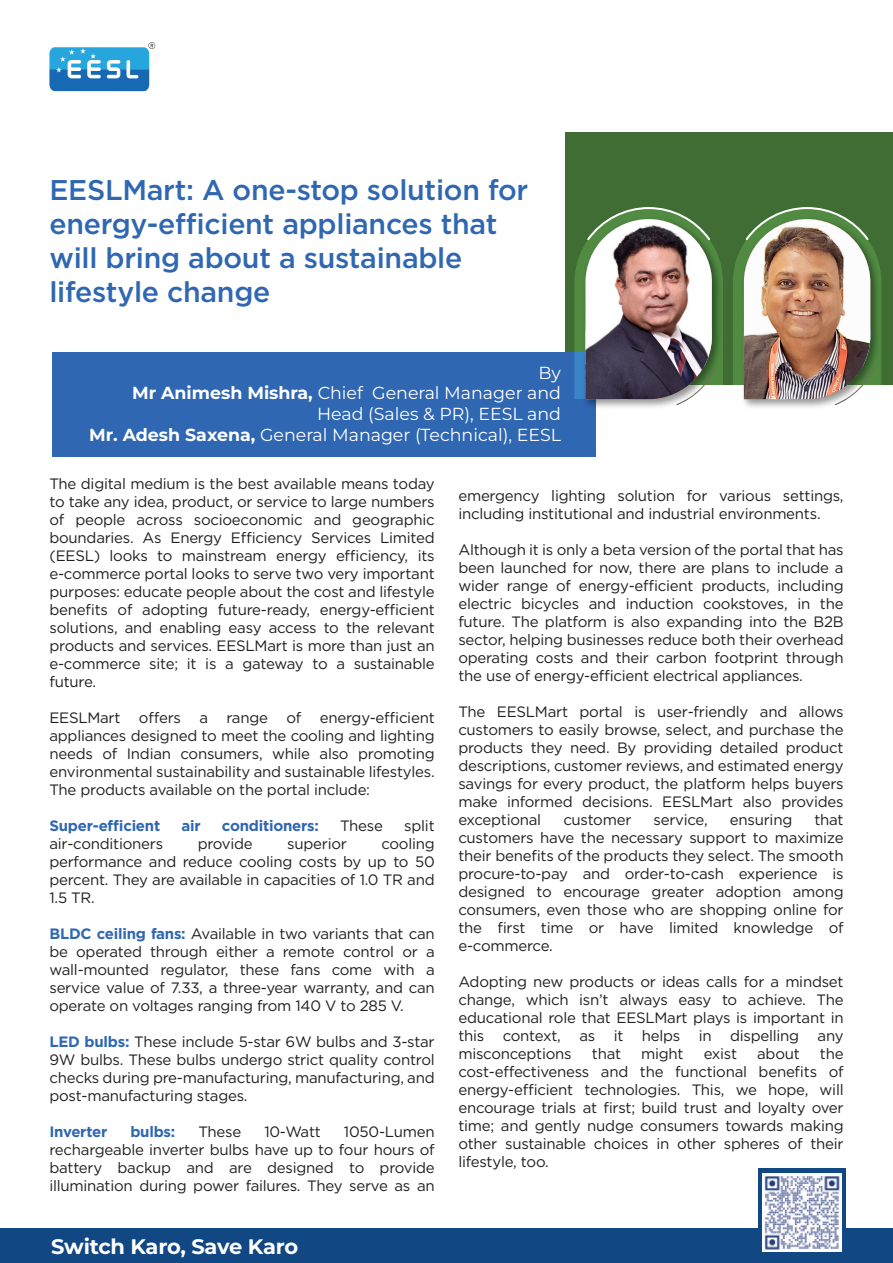
<style>
.page{position:relative;width:893px;height:1263px;background:#fff}
.page>*{position:absolute;margin:0;border:0;box-sizing:border-box;transform-origin:0 0}
.t1{font:500 28.5px/34.2px "Gotham";letter-spacing:-.01em;color:#2f67b2}
.t2{font:700 21px "Montserrat";letter-spacing:-.02em;color:#fff}
.t3{font:17.4px/20.9px "Montserrat";color:#fff;text-align:right}
.t4{font:15px/18px "Gotham";letter-spacing:-.015em;color:#211e1e;text-align:justify}
.t5{font:700 15px "Gotham";letter-spacing:-.015em;color:#2f67b2}
.s1{font-weight:700}
.s2{font-weight:700;color:#2f67b2}
</style>
<div class="page">
<div style="left:565px;top:132px;width:328px;height:252px;background:#406d34"></div>
<div style="left:53px;top:353px;width:543px;height:104px;background:#2f67b2"></div>
<svg style="left:49px;top:42px;width:106px;height:49px"></svg>
<img style="left:588px;top:384px;width:137px;height:24px">
<svg style="left:574px;top:207px;width:149px;height:198px"></svg>
<img style="left:585px;top:219px;width:127px;height:180px">
<img style="left:746px;top:282px;width:137px;height:126px">
<svg style="left:733px;top:207px;width:148px;height:198px"></svg>
<img style="left:744px;top:219px;width:126px;height:180px">
<div style="left:0;top:1228px;width:893px;height:35px;background:#114782"></div>
<div style="left:758px;top:1168px;width:88px;height:86px;background:#114782"></div>
<img style="left:763px;top:1173px;width:78px;height:79px">
<h1 class="t1" style="left:49px;top:172px;width:480px">EESLMart: A one-stop solution for energy-efficient appliances that will bring about a sustainable lifestyle change</h1>
<p class="t3" style="left:89px;top:361px;width:473px">By<br><span class="s1">Mr Animesh Mishra,</span> Chief General Manager and<br>Head (Sales &amp; PR), EESL and<br><span class="s1">Mr. Adesh Saxena,</span> General Manager (Technical), EESL</p>
<p class="t4" style="left:49px;top:474px;width:387px">The digital medium is the best available means today to take any idea, product, or service to large numbers of people across socioeconomic and geographic boundaries. As Energy Efficiency Services Limited (EESL) looks to mainstream energy efficiency, its e-commerce portal looks to serve two very important purposes: educate people about the cost and lifestyle benefits of adopting future-ready, energy-efficient solutions, and enabling easy access to the relevant products and services. EESLMart is more than just an e-commerce site; it is a gateway to a sustainable future.</p>
<p class="t4" style="left:49px;top:708px;width:387px">EESLMart offers a range of energy-efficient appliances designed to meet the cooling and lighting needs of Indian consumers, while also promoting environmental sustainability and sustainable lifestyles.<br>The products available on the portal include:</p>
<p class="t5" style="left:49px;top:815px;width:112px">Super-efficient</p>
<p class="t5" style="left:182px;top:815px;width:21px">air</p>
<p class="t5" style="left:222px;top:815px;width:98px">conditioners:</p>
<p class="t4" style="left:340px;top:816px;width:44px">These</p>
<p class="t4" style="left:404px;top:816px;width:32px">split</p>
<p class="t4" style="left:49px;top:834px;width:115px">air-conditioners</p>
<p class="t4" style="left:198px;top:834px;width:57px">provide</p>
<p class="t4" style="left:287px;top:834px;width:61px">superior</p>
<p class="t4" style="left:49px;top:834px;width:387px;text-indent:332px">cooling performance and reduce cooling costs by up to 50 percent. They are available in capacities of 1.0 TR and 1.5 TR.</p>
<p class="t4" style="left:49px;top:924px;width:387px"><span class="s2">BLDC ceiling fans:</span> Available in two variants that can be operated through either a remote control or a wall-mounted regulator, these fans come with a service value of 7.33, a three-year warranty, and can operate on voltages ranging from 140 V to 285 V.</p>
<p class="t4" style="left:49px;top:1032px;width:387px"><span class="s2">LED bulbs:</span> These include 5-star 6W bulbs and 3-star 9W bulbs. These bulbs undergo strict quality control checks during pre-manufacturing, manufacturing, and post-manufacturing stages.</p>
<p class="t5" style="left:49px;top:1121px;width:59px">Inverter</p>
<p class="t5" style="left:130px;top:1121px;width:46px">bulbs:</p>
<p class="t4" style="left:198px;top:1122px;width:44px">These</p>
<p class="t4" style="left:264px;top:1122px;width:58px">10-Watt</p>
<p class="t4" style="left:49px;top:1122px;width:387px;text-indent:294px">1050-Lumen rechargeable inverter bulbs have up to four hours of battery backup and are designed to provide illumination during power failures. They serve as an</p>
<h2 class="t2" style="left:51px;top:1231px;width:248px">Switch Karo, Save Karo</h2>
<p class="t4" style="left:458px;top:486px;width:387px">emergency lighting solution for various settings, including institutional and industrial environments.</p>
<p class="t4" style="left:458px;top:540px;width:387px">Although it is only a beta version of the portal that has been launched for now, there are plans to include a wider range of energy-efficient products, including electric bicycles and induction cookstoves, in the future. The platform is also expanding into the B2B sector, helping businesses reduce both their overhead operating costs and their carbon footprint through the use of energy-efficient electrical appliances.</p>
<p class="t4" style="left:458px;top:702px;width:387px">The EESLMart portal is user-friendly and allows customers to easily browse, select, and purchase the products they need. By providing detailed product descriptions, customer reviews, and estimated energy savings for every product, the platform helps buyers make informed decisions. EESLMart also provides exceptional</p>
<p class="t4" style="left:458px;top:810px;width:387px;text-indent:356px">that customers have the necessary support to maximize their benefits of the products they select. The smooth procure-to-pay and order-to-cash experience is designed to encourage greater adoption among consumers, even those who are shopping online for the first time or have limited knowledge of e-commerce.</p>
<p class="t4" style="left:458px;top:972px;width:387px">Adopting new products or ideas calls for a mindset change, which isn’t always easy to achieve. The educational role that EESLMart plays is important in this context, as it helps in dispelling any misconceptions</p>
<p class="t4" style="left:563px;top:810px;width:70px">customer</p>
<p class="t4" style="left:654px;top:810px;width:56px">service,</p>
<p class="t4" style="left:730px;top:810px;width:64px">ensuring</p>
<p class="t4" style="left:458px;top:1044px;width:387px;text-indent:362px">the cost-effectiveness and the functional benefits of energy-efficient technologies. This, we hope, will encourage trials at first; build trust and loyalty over time; and gently nudge consumers towards making other sustainable choices in other spheres of their lifestyle, too.</p>
<p class="t4" style="left:592px;top:1044px;width:31px">that</p>
<p class="t4" style="left:641px;top:1044px;width:44px">might</p>
<p class="t4" style="left:704px;top:1044px;width:35px">exist</p>
<p class="t4" style="left:757px;top:1044px;width:44px">about</p>
</div>
